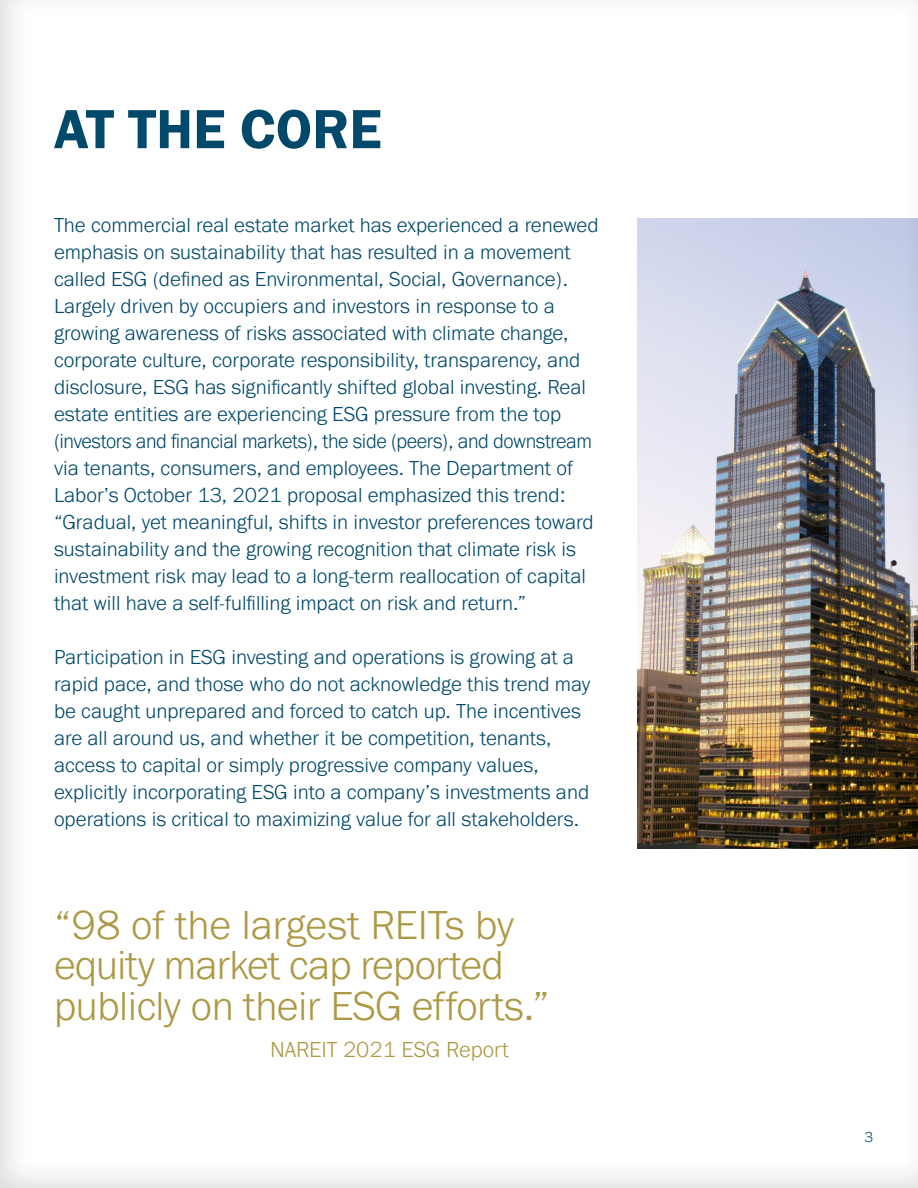
<style>
.page{position:relative;width:918px;height:1188px;background:#fff}
.page>*{position:absolute;margin:0;border:0;box-sizing:border-box;transform-origin:0 0}
.t1{font:57px "Franklin Gothic URW Dem";color:#00496a}
.t2{font:300 42px/40.5px "Franklin Gothic URW";letter-spacing:-.01em;color:#ad9844}
.t3{font:300 22.5px "Franklin Gothic URW";color:#ad9844}
.t4{font:300 21px/27px "Franklin Gothic URW";color:#00496a}
.t5{font:300 15px "Franklin Gothic URW";color:#00496a}
</style>
<div class="page">
<div style="left:0;top:0;width:918px;height:1188px;background:#231f20;opacity:.15"></div>
<h1 class="t1" style="left:54px;top:94px;width:329px">AT THE CORE</h1>
<p class="t4" style="left:54px;top:211px;width:546px">The commercial real estate market has experienced a renewed emphasis on sustainability that has resulted in a movement called ESG (defined as Environmental, Social, Governance).<br>Largely driven by occupiers and investors in response to a growing awareness of risks associated with climate change, corporate culture, corporate responsibility, transparency, and disclosure, ESG has significantly shifted global investing. Real estate entities are experiencing ESG pressure from the top (investors and financial markets), the side (peers), and downstream via tenants, consumers, and employees. The Department of Labor’s October 13, 2021 proposal emphasized this trend: “Gradual, yet meaningful, shifts in investor preferences toward sustainability and the growing recognition that climate risk is investment risk may lead to a long-term reallocation of capital that will have a self-fulfilling impact on risk and return.”</p>
<p class="t4" style="left:54px;top:643px;width:538px">Participation in ESG investing and operations is growing at a rapid pace, and those who do not acknowledge this trend may be caught unprepared and forced to catch up. The incentives are all around us, and whether it be competition, tenants, access to capital or simply progressive company values, explicitly incorporating ESG into a company’s investments and operations is critical to maximizing value for all stakeholders.</p>
<h2 class="t2" style="left:54px;top:904px;width:497px">“98 of the largest REITs by equity market cap reported publicly on their ESG efforts.”</h2>
<p class="t3" style="left:270px;top:1036px;width:240px">NAREIT 2021 ESG Report</p>
<p class="t5" style="left:864px;top:1128px;width:10px">3</p>
</div>
